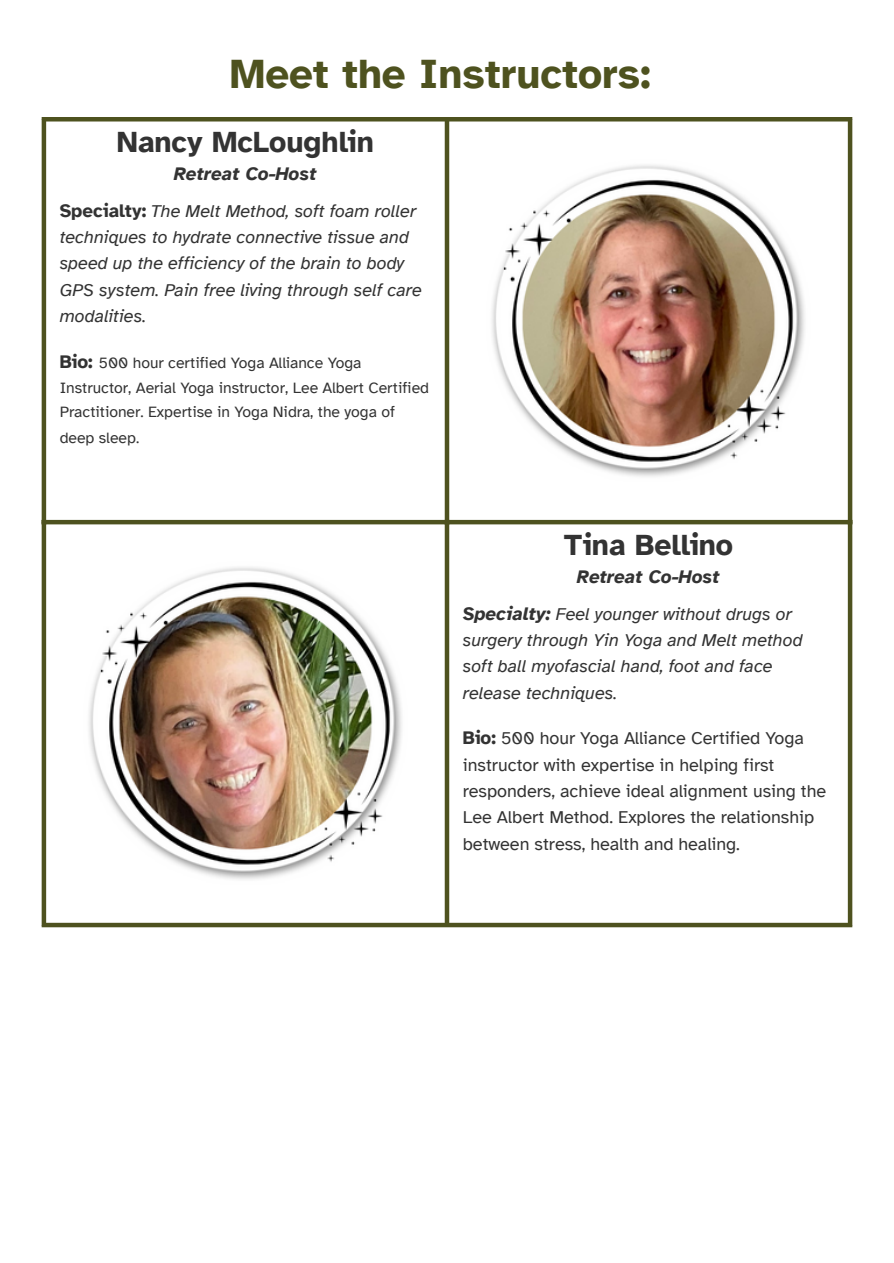
<style>
.page{position:relative;width:894px;height:1263px;background:#fff}
.page>*{position:absolute;margin:0;border:0;box-sizing:border-box;transform-origin:0 0}
.t1{font:700 42px "Atkinson Hyperlegible";color:#4e521f}
.t2{font:700 30px "Atkinson Hyperlegible";color:#333}
.t3{font:italic 700 18.75px "Atkinson Hyperlegible";color:#333}
.t4{font:italic 18px/26.1px "Atkinson Hyperlegible";color:#333}
.t5{font:18px/26.4px "Atkinson Hyperlegible";color:#333}
.t6{font:15.75px/25.2px "Atkinson Hyperlegible";color:#333}
.s1{font-weight:700;font-style:normal;font-size:18.75px}
.s2{font-weight:700;font-size:18.75px}
</style>
<div class="page">
<img style="left:492px;top:165px;width:313px;height:312px">
<img style="left:89px;top:567px;width:313px;height:313px">
<hr style="left:42px;top:122px;width:4px;height:801px;background:#4e521f">
<div style="left:444px;top:122px;width:5px;height:801px;background:#4e521f"></div>
<div style="left:847px;top:122px;width:5px;height:801px;background:#4e521f"></div>
<div style="left:42px;top:117px;width:810px;height:5px;background:#4e521f"></div>
<hr style="left:42px;top:520px;width:810px;height:4px;background:#4e521f">
<hr style="left:42px;top:923px;width:810px;height:4px;background:#4e521f">
<h1 class="t1" style="left:230px;top:48px;width:422px">Meet the Instructors:</h1>
<h1 class="t2" style="left:117px;top:123px;width:258px">Nancy McLoughlin</h1>
<p class="t3" style="left:174px;top:162px;width:144px">Retreat Co-Host</p>
<h2 class="t4" style="left:60px;top:198px;width:364px"><span class="s1">Specialty:</span> The Melt Method, soft foam roller techniques to hydrate connective tissue and speed up the efficiency of the brain to body GPS system. Pain free living through self care modalities.</h2>
<h2 class="t6" style="left:60px;top:350px;width:371px"><span class="s2">Bio:</span> 500 hour certified Yoga Alliance Yoga Instructor, Aerial Yoga instructor, Lee Albert Certified Practitioner. Expertise in Yoga Nidra, the yoga of deep sleep.</h2>
<h1 class="t2" style="left:564px;top:526px;width:170px">Tina Bellino</h1>
<p class="t3" style="left:577px;top:565px;width:144px">Retreat Co-Host</p>
<p class="t4" style="left:462px;top:601px;width:341px"><span class="s2">Specialty:</span> Feel younger without drugs or surgery through Yin Yoga and Melt method soft ball myofascial hand, foot and face release techniques.</p>
<h2 class="t5" style="left:462px;top:725px;width:365px"><span class="s2">Bio:</span> 500 hour Yoga Alliance Certified Yoga instructor with expertise in helping first responders, achieve ideal alignment using the Lee Albert Method. Explores the relationship between stress, health and healing.</h2>
</div>
